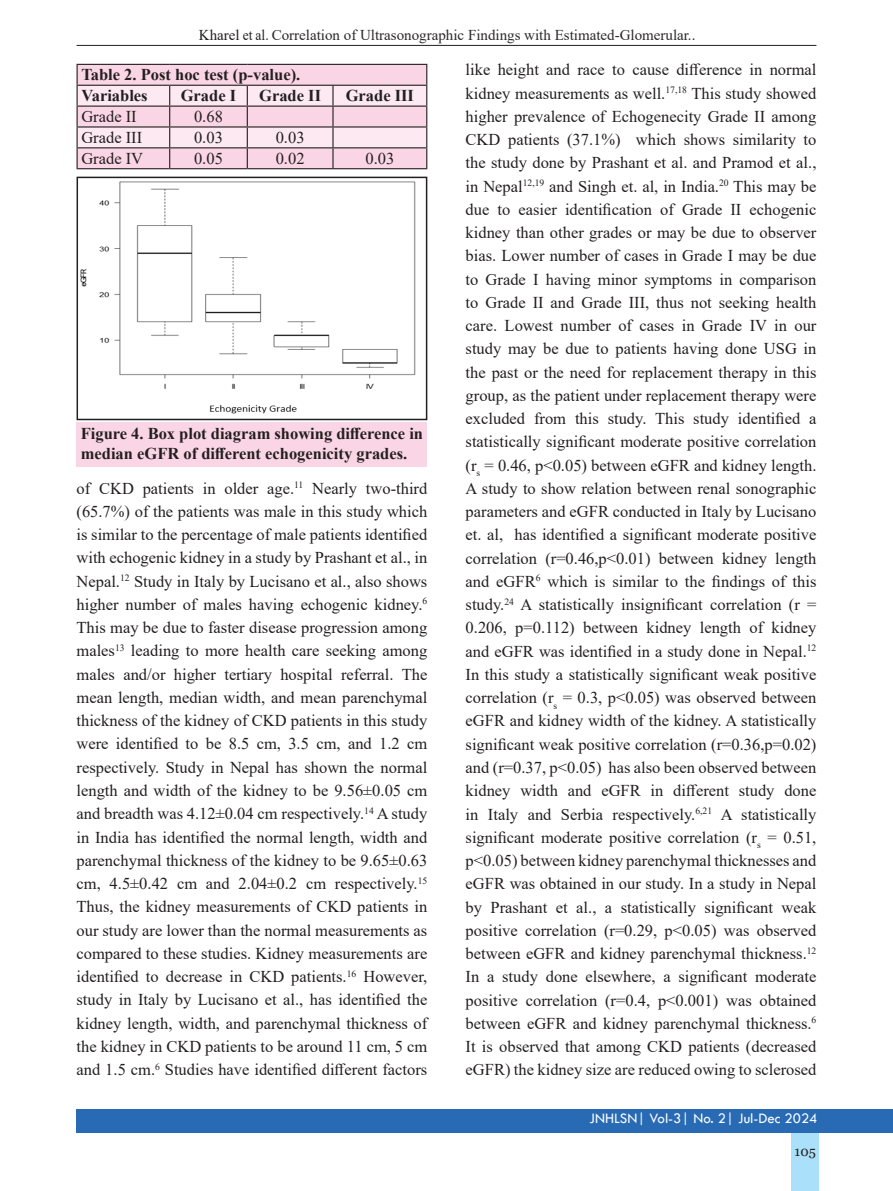
<style>
.page{position:relative;width:893px;height:1191px;background:#fff}
.page>*{position:absolute;margin:0;border:0;box-sizing:border-box;transform-origin:0 0}
.t1{font:16.5px/23.2px "Times New Roman";color:#231f20;text-align:justify}
.t2{font:700 16.5px/19.5px "Times New Roman";color:#231f20}
.t3{font:15px "Times New Roman";color:#2c292a}
.t4{font:15px "Tw Cen";color:#fff}
.t5{font:13.5px "Georgia";color:#231f20}
.s1{color:#231f20}
</style>
<div class="page">
<div style="left:791px;top:1132px;width:28px;height:59px;background:#aae0f9"></div>
<div style="left:77px;top:1108px;width:816px;height:24px;background:#286bb4"></div>
<hr style="left:77px;top:45px;width:739px;height:1px;background:#231f20">
<svg style="left:77px;top:64px;width:350px;height:105px;background:#ebcfdb"></svg>
<img style="left:80px;top:181px;width:336px;height:233px">
<div style="left:77px;top:177px;width:350px;height:243px;border:2px solid #231f20"></div>
<div style="left:77px;top:422px;width:350px;height:44px;background:#fad5e5"></div>
<p class="t3" style="left:199px;top:24px;width:498px"><span class="s1">Kharel et al.</span> Correlation of Ultrasonographic Findings with Estimated-Glomerular..</p>
<p class="t2" style="left:81px;top:65px;width:220px">Table 2. Post hoc test (p-value).</p>
<p class="t2" style="left:81px;top:85px;width:68px">Variables</p>
<p class="t2" style="left:181px;top:85px;width:57px">Grade I</p>
<p class="t2" style="left:259px;top:85px;width:63px">Grade II</p>
<p class="t2" style="left:346px;top:85px;width:70px">Grade III</p>
<p class="t1" style="left:81px;top:105px;width:57px">Grade II</p>
<p class="t1" style="left:194px;top:105px;width:30px">0.68</p>
<p class="t1" style="left:81px;top:125px;width:62px">Grade III</p>
<p class="t1" style="left:194px;top:125px;width:30px">0.03</p>
<p class="t1" style="left:276px;top:125px;width:30px">0.03</p>
<p class="t1" style="left:81px;top:146px;width:63px">Grade IV</p>
<p class="t1" style="left:194px;top:146px;width:30px">0.05</p>
<p class="t1" style="left:276px;top:146px;width:30px">0.02</p>
<p class="t1" style="left:365px;top:146px;width:30px">0.03</p>
<p class="t1" style="left:466px;top:58px;width:352px">like height and race to cause difference in normal kidney measurements as well.<sup>17,18</sup> This study showed higher prevalence of Echogenecity Grade II among CKD patients (37.1%) which shows similarity to the study done by Prashant et al. and Pramod et al., in Nepal<sup>12,19</sup> and Singh et. al, in India.<sup>20</sup> This may be due to easier identification of Grade II echogenic kidney than other grades or may be due to observer bias. Lower number of cases in Grade I may be due to Grade I having minor symptoms in comparison to Grade II and Grade III, thus not seeking health care. Lowest number of cases in Grade IV in our study may be due to patients having done USG in the past or the need for replacement therapy in this group, as the patient under replacement therapy were excluded from this study. This study identified a statistically significant moderate positive correlation (r<sub>s</sub> = 0.46, p&lt;0.05) between eGFR and kidney length.<br>A study to show relation between renal sonographic parameters and eGFR conducted in Italy by Lucisano et. al, has identified a significant moderate positive correlation (r=0.46,p&lt;0.01) between kidney length and eGFR<sup>6</sup> which is similar to the findings of this study.<sup>24</sup> A statistically insignificant correlation (r = 0.206, p=0.112) between kidney length of kidney and eGFR was identified in a study done in Nepal.<sup>12<br></sup>In this study a statistically significant weak positive correlation (r<sub>s</sub> = 0.3, p&lt;0.05) was observed between eGFR and kidney width of the kidney. A statistically significant weak positive correlation (r=0.36,p=0.02) and (r=0.37, p&lt;0.05) has also been observed between kidney width and eGFR in different study done in Italy and Serbia respectively.<sup>6,21</sup> A statistically significant moderate positive correlation (r<sub>s</sub> = 0.51, p&lt;0.05) between kidney parenchymal thicknesses and eGFR was obtained in our study. In a study in Nepal by Prashant et al., a statistically significant weak positive correlation (r=0.29, p&lt;0.05) was observed between eGFR and kidney parenchymal thickness.<sup>12<br></sup>In a study done elsewhere, a significant moderate positive correlation (r=0.4, p&lt;0.001) was obtained between eGFR and kidney parenchymal thickness.<sup>6<br></sup>It is observed that among CKD patients (decreased eGFR) the kidney size are reduced owing to sclerosed</p>
<p class="t2" style="left:81px;top:423px;width:344px">Figure 4. Box plot diagram showing difference in median eGFR of different echogenicity grades.</p>
<p class="t1" style="left:77px;top:476px;width:352px">of CKD patients in older age.<sup>11</sup> Nearly two-third (65.7%) of the patients was male in this study which is similar to the percentage of male patients identified with echogenic kidney in a study by Prashant et al., in Nepal.<sup>12</sup> Study in Italy by Lucisano et al., also shows higher number of males having echogenic kidney.<sup>6<br></sup>This may be due to faster disease progression among males<sup>13</sup> leading to more health care seeking among males and/or higher tertiary hospital referral. The mean length, median width, and mean parenchymal thickness of the kidney of CKD patients in this study were identified to be 8.5 cm, 3.5 cm, and 1.2 cm respectively. Study in Nepal has shown the normal length and width of the kidney to be 9.56±0.05 cm and breadth was 4.12±0.04 cm respectively.<sup>14</sup> A study in India has identified the normal length, width and parenchymal thickness of the kidney to be 9.65±0.63 cm, 4.5±0.42 cm and 2.04±0.2 cm respectively.<sup>15<br></sup>Thus, the kidney measurements of CKD patients in our study are lower than the normal measurements as compared to these studies. Kidney measurements are identified to decrease in CKD patients.<sup>16</sup> However, study in Italy by Lucisano et al., has identified the kidney length, width, and parenchymal thickness of the kidney in CKD patients to be around 11 cm, 5 cm and 1.5 cm.<sup>6</sup> Studies have identified different factors</p>
<p class="t4" style="left:589px;top:1109px;width:230px">JNHLSN| Vol-3| No. 2| Jul-Dec 2024</p>
<p class="t5" style="left:795px;top:1142px;width:23px">105</p>
</div>
